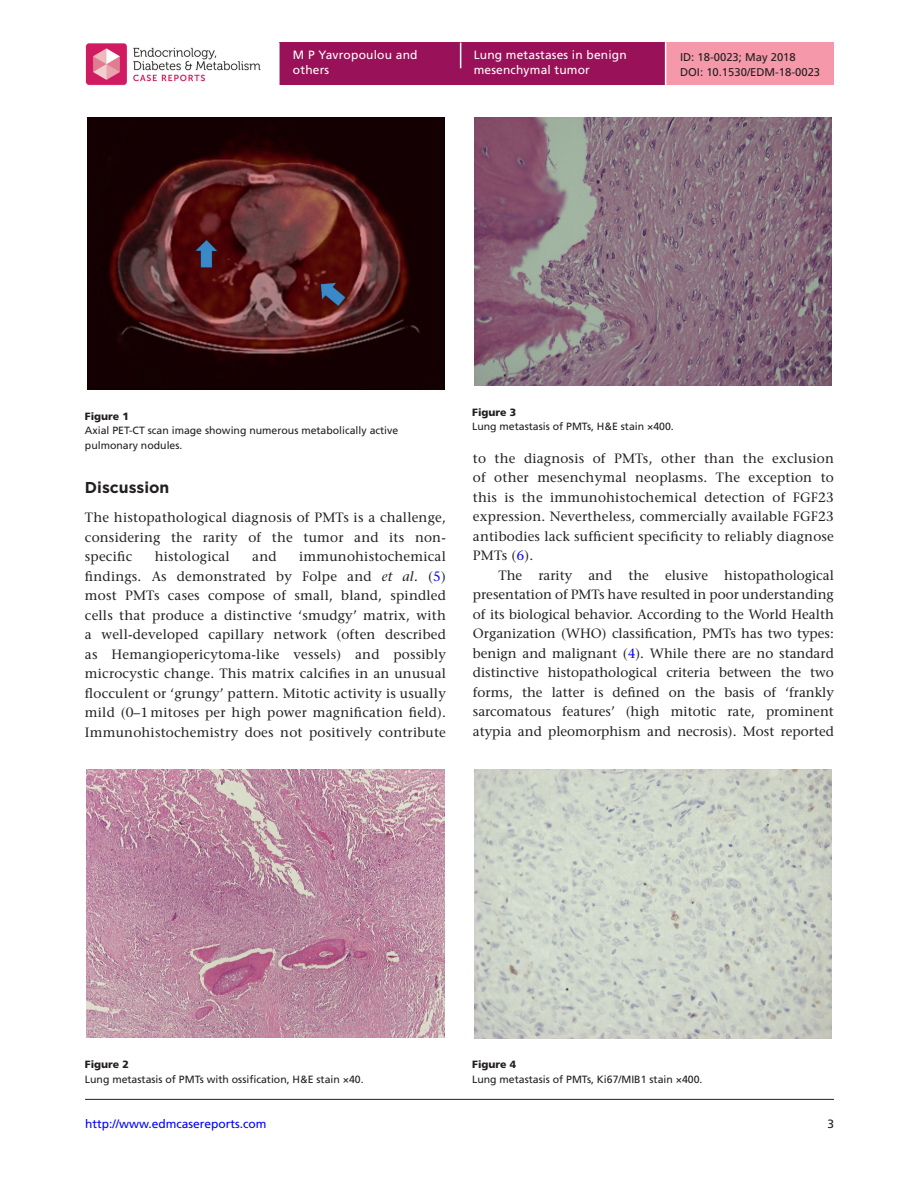
<style>
.page{position:relative;width:919px;height:1187px;background:#fff}
.page>*{position:absolute;margin:0;border:0;box-sizing:border-box;transform-origin:0 0}
.t1{font:700 15.75px "Gotham";color:#231f20}
.TXT{font:500 13.5px/19.5px "Stone Serif Std";letter-spacing:.015em;color:#231f20;text-align:justify}
.TXI{font:500 13.5px/19.5px "Stone Serif Std";color:#231f20;text-align:justify}
.t2{font:12px/14.7px "Frutiger LT Std";letter-spacing:.015em;color:#fff}
.t3{font:12px "Frutiger LT Std";color:#00f}
.t4{font:12px "Frutiger LT Std";color:#231f20}
.t5{font:11.25px "Frutiger LT Std";color:#231f20}
.FC{font:10.5px/14.7px "Frutiger LT Std";color:#231f20}
.FC-2{font:900 10.5px "Frutiger LT Std";color:#231f20}
.s1{font-style:italic}
.s2{color:#00f}
</style>
<div class="page">
<div style="left:279px;top:43px;width:385px;height:42px;background:#991259"></div>
<div style="left:666px;top:43px;width:167px;height:42px;background:#f598a9"></div>
<svg style="left:460px;top:43px;width:1px;height:25px"></svg>
<img style="left:85px;top:43px;width:176px;height:42px">
<hr style="left:85px;top:1098px;width:749px;height:1px;background:#231f20">
<img style="left:87px;top:117px;width:357px;height:272px">
<img style="left:87px;top:769px;width:357px;height:268px">
<img style="left:474px;top:117px;width:357px;height:268px">
<img style="left:474px;top:769px;width:357px;height:268px">
<p class="t2" style="left:293px;top:48px;width:126px">M P Yavropoulou and others</p>
<p class="t5" style="left:680px;top:51px;width:117px">ID: 18-0023; May 2018</p>
<p class="t2" style="left:473px;top:48px;width:155px">Lung metastases in benign mesenchymal tumor</p>
<p class="t5" style="left:680px;top:65px;width:142px">DOI: 10.1530/EDM-18-0023</p>
<p class="FC-2" style="left:85px;top:409px;width:45px">Figure 1</p>
<p class="FC" style="left:85px;top:423px;width:315px">Axial PET-CT scan image showing numerous metabolically active pulmonary nodules.</p>
<h1 class="t1" style="left:85px;top:477px;width:86px">Discussion</h1>
<p class="TXT" style="left:85px;top:507px;width:362px">The histopathological diagnosis of PMTs is a challenge, considering the rarity of the tumor and its non&shy;specific</p>
<p class="TXT" style="left:85px;top:546px;width:362px;text-indent:214px">immunohistochemical findings. As demonstrated by Folpe and <span class="s1">et al.</span> (<span class="s2">5</span>) most PMTs cases compose of small, bland, spindled cells that produce a distinctive ‘smudgy’ matrix, with a well-developed capillary network (often described as Hemangiopericytoma-like vessels) and possibly microcystic change. This matrix calcifies in an unusual flocculent or ‘grungy’ pattern. Mitotic activity is usually mild (0–1mitoses per high power magnification field).<br>Immunohistochemistry does not positively contribute</p>
<p class="TXT" style="left:155px;top:546px;width:76px">histological</p>
<p class="TXT" style="left:252px;top:546px;width:26px">and</p>
<p class="FC-2" style="left:472px;top:405px;width:45px">Figure 3</p>
<p class="FC" style="left:472px;top:419px;width:203px">Lung metastasis of PMTs, H&amp;E stain ×400.</p>
<p class="TXT" style="left:473px;top:448px;width:362px">to the diagnosis of PMTs, other than the exclusion of other mesenchymal neoplasms. The exception to this is the immunohistochemical detection of FGF23 expression. Nevertheless, commercially available FGF23 antibodies lack sufficient specificity to reliably diagnose PMTs (<span class="s2">6</span>).</p>
<p class="TXI" style="left:473px;top:565px;width:362px;text-indent:26px">The rarity and the elusive histopathological presentation of PMTs have resulted in poor understanding of its biological behavior. According to the World Health Organization (WHO) classification, PMTs has two types: benign and malignant (<span class="s2">4</span>). While there are no standard distinctive histopathological criteria between the two forms, the latter is defined on the basis of ‘frankly sarcomatous features’ (high mitotic rate, prominent atypia and pleomorphism and necrosis). Most reported</p>
<p class="FC-2" style="left:85px;top:1058px;width:45px">Figure 2</p>
<p class="FC" style="left:85px;top:1071px;width:280px">Lung metastasis of PMTs with ossification, H&amp;E stain ×40.</p>
<p class="FC-2" style="left:472px;top:1058px;width:45px">Figure 4</p>
<p class="FC" style="left:472px;top:1072px;width:232px">Lung metastasis of PMTs, Ki67/MIB1 stain ×400.</p>
<p class="t3" style="left:85px;top:1116px;width:183px">http://www.edmcasereports.com</p>
<p class="t4" style="left:827px;top:1116px;width:8px">3</p>
</div>
